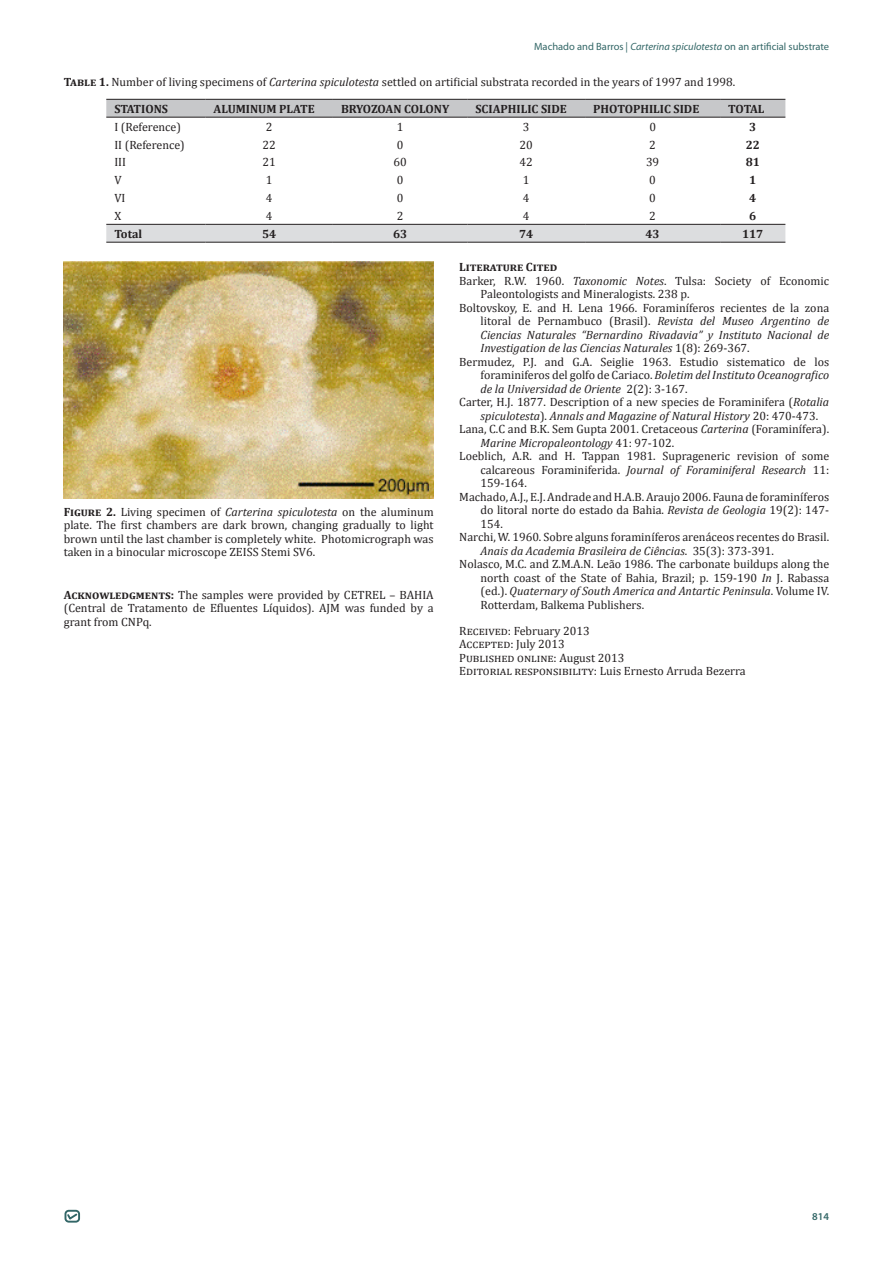
<style>
.page{position:relative;width:893px;height:1263px;background:#fff}
.page>*{position:absolute;margin:0;border:0;box-sizing:border-box;transform-origin:0 0}
.t1{font:12px/13.5px "Cambria";color:#231f20;text-align:justify}
.t2{font:italic 12px/13.5px "Cambria";color:#231f20;text-align:justify}
.t3{font:700 12px "Cambria";color:#231f20}
.t4{font:10.5px "Myriad Pro";color:#336767}
.t5{font:600 10.5px "Myriad Pro";color:#336767}
.s1{font-style:italic}
.s2{font-weight:700}
.s3{font-style:normal}
</style>
<div class="page">
<div style="left:65px;top:1210px;width:15px;height:12px;border:2px solid #326667;border-radius:3px"></div>
<svg style="left:66px;top:1212px;width:13px;height:9px"></svg>
<img style="left:64px;top:262px;width:370px;height:237px">
<div style="left:106px;top:100px;width:679px;height:17px;background:#c7c8ca"></div>
<div style="left:106px;top:225px;width:679px;height:17px;background:#dcdddf"></div>
<hr style="left:106px;top:99px;width:99px;height:1px;background:#231f20">
<hr style="left:205px;top:99px;width:128px;height:1px;background:#231f20">
<hr style="left:333px;top:99px;width:134px;height:1px;background:#231f20">
<hr style="left:467px;top:99px;width:118px;height:1px;background:#231f20">
<hr style="left:585px;top:99px;width:135px;height:1px;background:#231f20">
<hr style="left:720px;top:99px;width:65px;height:1px;background:#231f20">
<hr style="left:106px;top:117px;width:99px;height:1px;background:#231f20">
<hr style="left:205px;top:117px;width:128px;height:1px;background:#231f20">
<hr style="left:333px;top:117px;width:134px;height:1px;background:#231f20">
<hr style="left:467px;top:117px;width:118px;height:1px;background:#231f20">
<hr style="left:585px;top:117px;width:135px;height:1px;background:#231f20">
<hr style="left:720px;top:117px;width:65px;height:1px;background:#231f20">
<hr style="left:106px;top:224px;width:99px;height:1px;background:#231f20">
<hr style="left:205px;top:224px;width:128px;height:1px;background:#231f20">
<hr style="left:333px;top:224px;width:134px;height:1px;background:#231f20">
<hr style="left:467px;top:224px;width:118px;height:1px;background:#231f20">
<hr style="left:585px;top:224px;width:135px;height:1px;background:#231f20">
<hr style="left:720px;top:224px;width:65px;height:1px;background:#231f20">
<hr style="left:106px;top:242px;width:99px;height:1px;background:#231f20">
<hr style="left:205px;top:242px;width:128px;height:1px;background:#231f20">
<hr style="left:333px;top:242px;width:134px;height:1px;background:#231f20">
<hr style="left:467px;top:242px;width:118px;height:1px;background:#231f20">
<hr style="left:585px;top:242px;width:135px;height:1px;background:#231f20">
<hr style="left:720px;top:242px;width:65px;height:1px;background:#231f20">
<p class="t4" style="left:534px;top:40px;width:297px">Machado and Barros | <span class="s1">Carterina spiculotesta</span> on an artificial substrate</p>
<p class="t1" style="left:64px;top:75px;width:673px"><span class="s2">Table 1.</span> Number of living specimens of <span class="s1">Carterina spiculotesta</span> settled on artificial substrata recorded in the years of 1997 and 1998.</p>
<p class="t3" style="left:114px;top:100px;width:55px">STATIONS</p>
<p class="t3" style="left:214px;top:100px;width:103px">ALUMINUM PLATE</p>
<p class="t3" style="left:341px;top:100px;width:110px">BRYOZOAN COLONY</p>
<p class="t3" style="left:475px;top:100px;width:93px">SCIAPHILIC SIDE</p>
<p class="t3" style="left:593px;top:100px;width:108px">PHOTOPHILIC SIDE</p>
<p class="t3" style="left:728px;top:100px;width:38px">TOTAL</p>
<p class="t1" style="left:114px;top:120px;width:68px">I (Reference)</p>
<p class="t1" style="left:266px;top:120px;width:8px">2</p>
<p class="t1" style="left:397px;top:120px;width:8px">1</p>
<p class="t1" style="left:523px;top:120px;width:8px">3</p>
<p class="t1" style="left:649px;top:120px;width:8px">0</p>
<p class="t3" style="left:749px;top:118px;width:9px">3</p>
<p class="t1" style="left:114px;top:138px;width:72px">II (Reference)</p>
<p class="t1" style="left:263px;top:138px;width:15px">22</p>
<p class="t1" style="left:397px;top:138px;width:8px">0</p>
<p class="t1" style="left:520px;top:138px;width:15px">20</p>
<p class="t1" style="left:649px;top:138px;width:8px">2</p>
<p class="t3" style="left:746px;top:136px;width:16px">22</p>
<p class="t1" style="left:114px;top:156px;width:13px">III</p>
<p class="t1" style="left:263px;top:156px;width:15px">21</p>
<p class="t1" style="left:393px;top:156px;width:15px">60</p>
<p class="t1" style="left:520px;top:156px;width:15px">42</p>
<p class="t1" style="left:646px;top:156px;width:15px">39</p>
<p class="t3" style="left:746px;top:154px;width:16px">81</p>
<p class="t1" style="left:114px;top:173px;width:9px">V</p>
<p class="t1" style="left:266px;top:173px;width:8px">1</p>
<p class="t1" style="left:397px;top:173px;width:8px">0</p>
<p class="t1" style="left:523px;top:173px;width:8px">1</p>
<p class="t1" style="left:649px;top:173px;width:8px">0</p>
<p class="t3" style="left:749px;top:172px;width:9px">1</p>
<p class="t1" style="left:114px;top:191px;width:13px">VI</p>
<p class="t1" style="left:266px;top:191px;width:8px">4</p>
<p class="t1" style="left:397px;top:191px;width:8px">0</p>
<p class="t1" style="left:523px;top:191px;width:8px">4</p>
<p class="t1" style="left:649px;top:191px;width:8px">0</p>
<p class="t3" style="left:749px;top:190px;width:9px">4</p>
<p class="t1" style="left:114px;top:209px;width:8px">X</p>
<p class="t1" style="left:266px;top:209px;width:8px">4</p>
<p class="t1" style="left:397px;top:209px;width:8px">2</p>
<p class="t1" style="left:523px;top:209px;width:8px">4</p>
<p class="t1" style="left:649px;top:209px;width:8px">2</p>
<p class="t3" style="left:749px;top:207px;width:9px">6</p>
<p class="t3" style="left:114px;top:225px;width:29px">Total</p>
<p class="t3" style="left:262px;top:225px;width:16px">54</p>
<p class="t3" style="left:393px;top:225px;width:16px">63</p>
<p class="t3" style="left:519px;top:225px;width:16px">74</p>
<p class="t3" style="left:645px;top:225px;width:16px">43</p>
<p class="t3" style="left:742px;top:225px;width:23px">117</p>
<p class="t1" style="left:64px;top:505px;width:371px"><span class="s2">Figure 2.</span> Living specimen of <span class="s1">Carterina spiculotesta</span> on the aluminum plate. The first chambers are dark brown, changing gradually to light brown until the last chamber is completely white. Photomicrograph was taken in a binocular microscope ZEISS Stemi SV6.</p>
<p class="t1" style="left:64px;top:588px;width:371px"><span class="s2">Acknowledgments:</span> The samples were provided by CETREL – BAHIA (Central de Tratamento de Efluentes Líquidos). AJM was funded by a grant from CNPq.</p>
<p class="t3" style="left:459px;top:258px;width:100px">Literature Cited</p>
<p class="t1" style="left:481px;top:274px;width:350px;text-indent:-21px">Barker, R.W. 1960. <span class="s1">Taxonomic Notes</span>. Tulsa: Society of Economic<br>Paleontologists and Mineralogists. 238 p.</p>
<p class="t2" style="left:481px;top:300px;width:350px;text-indent:-21px"><span class="s3">Boltovskoy, E. and H. Lena 1966. Foraminíferos recientes de la zona litoral de Pernambuco (Brasil).</span> Revista del Museo Argentino de Ciencias Naturales “Bernardino Rivadavia” y Instituto Nacional de Investigation de las Ciencias Naturales <span class="s3">1(8): 269-367.</span></p>
<p class="t1" style="left:481px;top:355px;width:350px;text-indent:-21px">Bermudez, P.J. and G.A. Seiglie 1963. Estudio sistematico de los foraminiferos del golfo de Cariaco. <span class="s1">Boletim del Instituto Oceanografico de la Universidad de Oriente</span> 2(2): 3-167.</p>
<p class="t1" style="left:481px;top:395px;width:350px;text-indent:-21px">Carter, H.J. 1877. Description of a new species de Foraminifera (<span class="s1">Rotalia spiculotesta</span>). <span class="s1">Annals and Magazine of Natural History</span> 20: 470-473.</p>
<p class="t1" style="left:481px;top:422px;width:350px;text-indent:-21px">Lana, C.C and B.K. Sem Gupta 2001. Cretaceous <span class="s1">Carterina</span> (Foraminífera).<br><span class="s1">Marine Micropaleontology</span> 41: 97-102.</p>
<p class="t1" style="left:481px;top:449px;width:350px;text-indent:-21px">Loeblich, A.R. and H. Tappan 1981. Suprageneric revision of some calcareous Foraminiferida. <span class="s1">Journal of Foraminiferal Research</span> 11:<br>159-164.</p>
<p class="t1" style="left:481px;top:490px;width:350px;text-indent:-21px">Machado, A.J., E.J. Andrade and H.A.B. Araujo 2006. Fauna de foraminíferos do litoral norte do estado da Bahia. <span class="s1">Revista de Geologia</span> 19(2): 147- 154.</p>
<p class="t1" style="left:481px;top:530px;width:350px;text-indent:-21px">Narchi, W. 1960. Sobre alguns foraminíferos arenáceos recentes do Brasil.<br><span class="s1">Anais da Academia Brasileira de Ciências</span>. 35(3): 373-391.</p>
<p class="t1" style="left:481px;top:557px;width:350px;text-indent:-21px">Nolasco, M.C. and Z.M.A.N. Leão 1986. The carbonate buildups along the north coast of the State of Bahia, Brazil; p. 159-190 <span class="s1">In</span> J. Rabassa (ed.). <span class="s1">Quaternary of South America and Antartic Peninsula</span>. Volume IV.<br>Rotterdam, Balkema Publishers.</p>
<p class="t1" style="left:459px;top:624px;width:132px">Received: February 2013</p>
<p class="t1" style="left:459px;top:637px;width:107px">Accepted: July 2013</p>
<p class="t1" style="left:459px;top:651px;width:167px">Published online: August 2013</p>
<p class="t1" style="left:459px;top:664px;width:288px">Editorial responsibility: Luis Ernesto Arruda Bezerra</p>
<p class="t5" style="left:812px;top:1209px;width:18px">814</p>
</div>
